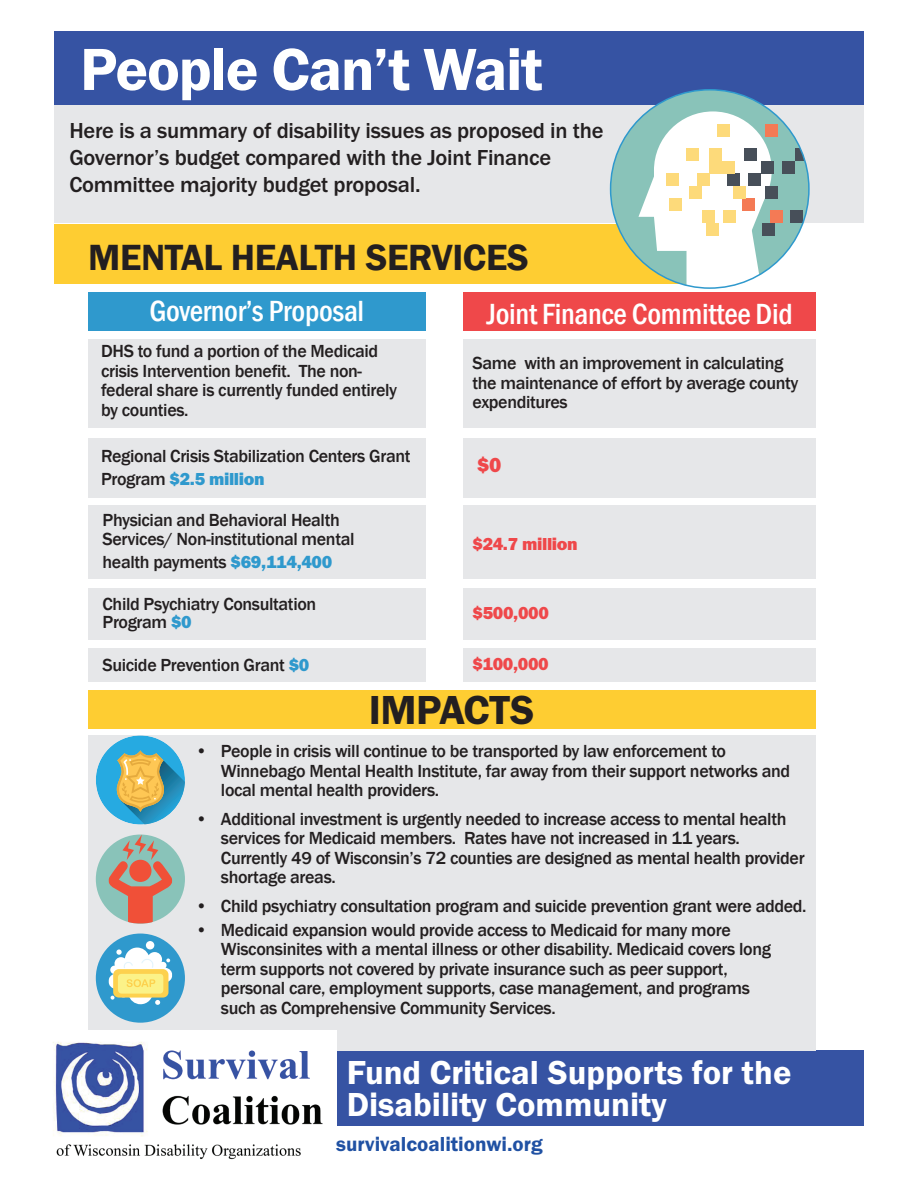
<style>
.page{position:relative;width:918px;height:1188px;background:#fff}
.page>*{position:absolute;margin:0;border:0;box-sizing:border-box;transform-origin:0 0}
.t1{font:600 61.5px "Franklin Gothic Itc T";letter-spacing:-.02em;color:#fff}
.t2{font:600 42px "Franklin Gothic Itc T";letter-spacing:-.01em;color:#231f20}
.t3{font:600 37.5px "Franklin Gothic";letter-spacing:-.01em;color:#231f20}
.t4{font:600 34.5px/31.5px "Franklin Gothic Itc T";color:#fff}
.t5{font:500 condensed 30px "Franklin Gothic";letter-spacing:-.01em;color:#fff}
.t6{font:500 22.5px/27px "Franklin Gothic Itc T";letter-spacing:-.01em;color:#231f20}
.t7{font:600 21px "Franklin Gothic Itc T";color:#2051a3}
.t8{font:800 21px "Franklin Gothic Itc T";color:#ef484a}
.t9{font:500 18px/19.5px "Franklin Gothic";letter-spacing:-.02em;color:#231f20}
.t10{font:800 18px "Franklin Gothic Itc T";letter-spacing:-.02em;color:#ef484a}
.t11{font:800 18px "Franklin Gothic Itc T";letter-spacing:-.02em;color:#2f99cd}
.s1{font-family:"Franklin Gothic";font-weight:500;color:#231f20}
.s2{font-family:"Franklin Gothic Itc T";font-weight:800;color:#2f99cd}
</style>
<div class="page">
<div style="left:336px;top:1051px;width:528px;height:75px;background:#3653a3"></div>
<div style="left:54px;top:224px;width:675px;height:59px;background:#fecd32"></div>
<div style="left:54px;top:105px;width:810px;height:118px;background:#e6e7e9"></div>
<div style="left:88px;top:735px;width:727px;height:316px;background:#e6e7e9"></div>
<div style="left:54px;top:31px;width:810px;height:74px;background:#3653a3"></div>
<img style="left:53px;top:1031px;width:283px;height:129px">
<div style="left:88px;top:690px;width:727px;height:39px;background:#fecd32"></div>
<div style="left:611px;top:90px;width:198px;height:198px;background:#89c3b9;border-radius:50%"></div>
<div style="left:654px;top:111px;width:118px;height:118px;background:#fff;border-radius:50%"></div>
<svg style="left:638px;top:177px;width:131px;height:111px"></svg>
<div style="left:766px;top:124px;width:12px;height:12px;background:#f47a55"></div>
<svg style="left:795px;top:149px;width:11px;height:12px"></svg>
<div style="left:748px;top:173px;width:13px;height:13px;background:#474f59"></div>
<div style="left:744px;top:149px;width:12px;height:12px;background:#474f59"></div>
<div style="left:783px;top:161px;width:12px;height:12px;background:#474f59"></div>
<div style="left:742px;top:198px;width:13px;height:13px;background:#f47a55"></div>
<div style="left:790px;top:211px;width:13px;height:12px;background:#474f59"></div>
<div style="left:770px;top:211px;width:13px;height:12px;background:#f47a55"></div>
<div style="left:727px;top:173px;width:12px;height:13px;background:#474f59"></div>
<div style="left:761px;top:161px;width:12px;height:12px;background:#474f59"></div>
<div style="left:766px;top:186px;width:12px;height:12px;background:#474f59"></div>
<div style="left:762px;top:223px;width:13px;height:12px;background:#474f59"></div>
<div style="left:718px;top:124px;width:12px;height:12px;background:#fdda7a"></div>
<div style="left:687px;top:149px;width:12px;height:12px;background:#fdda7a"></div>
<div style="left:710px;top:149px;width:12px;height:12px;background:#fdda7a"></div>
<div style="left:666px;top:173px;width:13px;height:13px;background:#fdda7a"></div>
<div style="left:697px;top:173px;width:13px;height:13px;background:#fdda7a"></div>
<div style="left:722px;top:161px;width:13px;height:12px;background:#fdda7a"></div>
<div style="left:710px;top:161px;width:12px;height:12px;background:#fdda7a"></div>
<div style="left:733px;top:186px;width:12px;height:12px;background:#fdda7a"></div>
<div style="left:690px;top:186px;width:12px;height:12px;background:#fdda7a"></div>
<div style="left:669px;top:198px;width:13px;height:13px;background:#fdda7a"></div>
<div style="left:702px;top:211px;width:12px;height:12px;background:#fdda7a"></div>
<div style="left:707px;top:223px;width:12px;height:12px;background:#fdda7a"></div>
<div style="left:724px;top:211px;width:12px;height:12px;background:#fdda7a"></div>
<div style="left:88px;top:292px;width:338px;height:39px;background:#2f99cd"></div>
<div style="left:463px;top:292px;width:352px;height:39px;background:#ef484a"></div>
<div style="left:88px;top:339px;width:338px;height:89px;background:#e6e7e9"></div>
<div style="left:463px;top:339px;width:352px;height:89px;background:#e6e7e9"></div>
<div style="left:88px;top:438px;width:338px;height:60px;background:#e6e7e9"></div>
<div style="left:463px;top:438px;width:352px;height:60px;background:#e6e7e9"></div>
<div style="left:88px;top:506px;width:338px;height:73px;background:#e6e7e9"></div>
<div style="left:463px;top:506px;width:352px;height:73px;background:#e6e7e9"></div>
<div style="left:88px;top:588px;width:338px;height:52px;background:#e6e7e9"></div>
<div style="left:463px;top:588px;width:352px;height:52px;background:#e6e7e9"></div>
<div style="left:88px;top:648px;width:338px;height:33px;background:#e6e7e9"></div>
<div style="left:463px;top:648px;width:352px;height:33px;background:#e6e7e9"></div>
<div style="left:96px;top:835px;width:89px;height:89px;background:#89c3b9;border-radius:50%"></div>
<svg style="left:108px;top:835px;width:64px;height:89px"></svg>
<div style="left:96px;top:735px;width:89px;height:90px;background:#26aae1;border-radius:50%"></div>
<svg style="left:117px;top:750px;width:68px;height:74px"></svg>
<div style="left:96px;top:934px;width:89px;height:89px;background:#2f99cd;border-radius:50%"></div>
<div style="left:146px;top:941px;width:8px;height:8px;background:#fff;border-radius:50%"></div>
<svg style="left:108px;top:948px;width:64px;height:57px"></svg>
<h1 class="t1" style="left:80px;top:34px;width:464px">People Can’t Wait</h1>
<p class="t6" style="left:69px;top:116px;width:536px">Here is a summary of disability issues as proposed in the<br>Governor’s budget compared with the Joint Finance<br>Committee majority budget proposal.</p>
<h3 class="t3" style="left:88px;top:235px;width:442px">MENTAL HEALTH SERVICES</h3>
<h3 class="t5" style="left:150px;top:291px;width:216px">Governor’s Proposal</h3>
<p class="t9" style="left:101px;top:342px;width:298px">DHS to fund a portion of the Medicaid crisis Intervention benefit. The non&shy;federal share is currently funded entirely by counties.</p>
<p class="t9" style="left:101px;top:447px;width:311px">Regional Crisis Stabilization Centers Grant</p>
<p class="t11" style="left:101px;top:468px;width:165px"><span class="s1">Program</span> $2.5 million</p>
<p class="t9" style="left:103px;top:510px;width:253px">Physician and Behavioral Health<br>Services/ Non-institutional mental</p>
<p class="t9" style="left:103px;top:552px;width:231px">health payments <span class="s2">$69,114,400</span></p>
<h3 class="t5" style="left:487px;top:294px;width:308px">Joint Finance Committee Did</h3>
<p class="t9" style="left:472px;top:354px;width:328px">Same with an improvement in calculating the maintenance of effort by average county expenditures</p>
<p class="t8" style="left:477px;top:453px;width:26px">$0</p>
<p class="t10" style="left:472px;top:533px;width:107px">$24.7 million</p>
<p class="t9" style="left:103px;top:595px;width:215px;line-height:18px">Child Psychiatry Consultation<br>Program <span class="s2">$0</span></p>
<p class="t10" style="left:472px;top:602px;width:78px">$500,000</p>
<p class="t9" style="left:103px;top:656px;width:208px">Suicide Prevention Grant <span class="s2">$0</span></p>
<p class="t10" style="left:472px;top:653px;width:78px">$100,000</p>
<h2 class="t2" style="left:369px;top:686px;width:167px">IMPACTS</h2>
<p class="t9" style="left:221px;top:742px;width:571px;text-indent:-25px">• People in crisis will continue to be transported by law enforcement to<br>Winnebago Mental Health Institute, far away from their support networks and local mental health providers.</p>
<p class="t9" style="left:221px;top:809px;width:585px;text-indent:-25px">• Additional investment is urgently needed to increase access to mental health services for Medicaid members. Rates have not increased in 11 years.<br>Currently 49 of Wisconsin’s 72 counties are designed as mental health provider shortage areas.</p>
<p class="t9" style="left:195px;top:896px;width:613px">• Child psychiatry consultation program and suicide prevention grant were added.</p>
<p class="t9" style="left:221px;top:920px;width:552px;text-indent:-25px">• Medicaid expansion would provide access to Medicaid for many more Wisconsinites with a mental illness or other disability. Medicaid covers long term supports not covered by private insurance such as peer support, personal care, employment supports, case management, and programs such as Comprehensive Community Services.</p>
<h3 class="t4" style="left:347px;top:1057px;width:446px">Fund Critical Supports for the<br>Disability Community</h3>
<p class="t7" style="left:336px;top:1132px;width:208px">survivalcoalitionwi.org</p>
</div>
